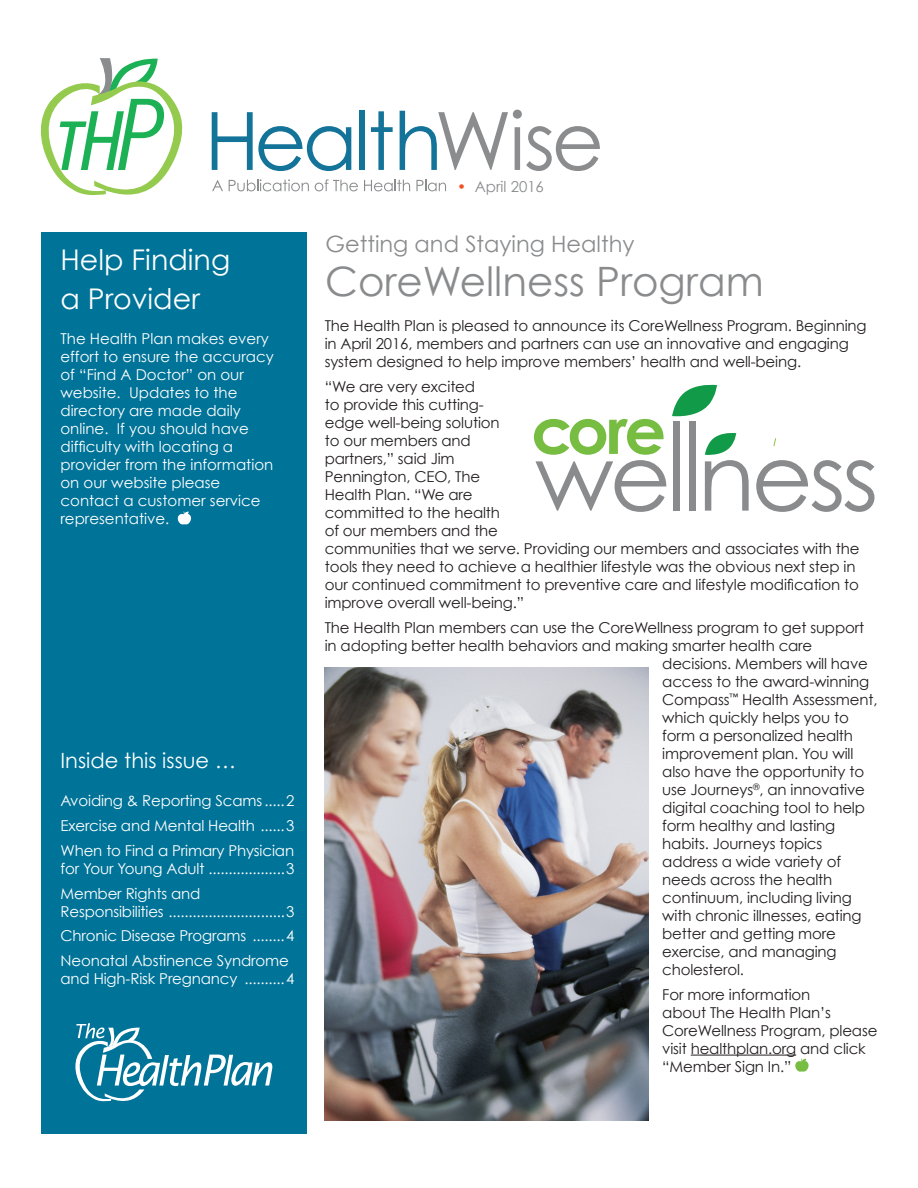
<style>
.page{position:relative;width:918px;height:1188px;background:#fff}
.page>*{position:absolute;margin:0;border:0;box-sizing:border-box;transform-origin:0 0}
.t1{font:700 64.35px "Century Gothic";color:#77bd42}
.t2{font:40.5px "Century Gothic";color:#8a8b8d}
.t3{font:28.5px/39px "Century Gothic";color:#fff}
.t4{font:22.5px "Century Gothic";color:#8a8b8d}
.t5{font:21px "Century Gothic";color:#fff}
.t6{font:15px/18px "Century Gothic";letter-spacing:-.01em;color:#231f20}
.t7{font:15px/18px "Century Gothic";color:#fff}
.t8{font:15px "Century Gothic";color:#8a8b8d}
.s1{color:#f15122}
</style>
<div class="page">
<hr style="left:691px;top:1055px;width:105px;height:1px;background:#231f20">
<svg style="left:795px;top:1059px;width:14px;height:13px"></svg>
<div style="left:41px;top:232px;width:266px;height:901px;background:#007398"></div>
<svg style="left:672px;top:385px;width:45px;height:32px"></svg>
<svg style="left:535px;top:460px;width:131px;height:52px"></svg>
<div style="left:674px;top:421px;width:6px;height:90px;background:#8a8b8d"></div>
<div style="left:689px;top:421px;width:6px;height:90px;background:#8a8b8d"></div>
<svg style="left:705px;top:433px;width:44px;height:78px"></svg>
<svg style="left:756px;top:460px;width:118px;height:52px"></svg>
<svg style="left:774px;top:438px;width:2px;height:8px"></svg>
<svg style="left:177px;top:512px;width:15px;height:13px"></svg>
<svg style="left:75px;top:1023px;width:197px;height:79px"></svg>
<svg style="left:212px;top:112px;width:139px;height:59px"></svg>
<div style="left:359px;top:111px;width:6px;height:59px;background:#137398"></div>
<svg style="left:371px;top:111px;width:22px;height:59px"></svg>
<svg style="left:400px;top:110px;width:200px;height:61px"></svg>
<svg style="left:212px;top:180px;width:11px;height:11px"></svg>
<svg style="left:229px;top:179px;width:80px;height:12px"></svg>
<svg style="left:315px;top:179px;width:43px;height:12px"></svg>
<svg style="left:364px;top:180px;width:46px;height:11px"></svg>
<svg style="left:416px;top:180px;width:30px;height:11px"></svg>
<svg style="left:40px;top:58px;width:143px;height:138px"></svg>
<img style="left:325px;top:667px;width:324px;height:453px">
<p class="t3" style="left:60px;top:240px;width:171px">Help Finding a Provider</p>
<p class="t7" style="left:60px;top:330px;width:215px">The Health Plan makes every effort to ensure the accuracy of “Find A Doctor” on our website. Updates to the directory are made daily online. If you should have difficulty with locating a provider from the information on our website please contact a customer service representative.</p>
<p class="t5" style="left:60px;top:747px;width:177px">Inside this issue …</p>
<p class="t7" style="left:60px;top:792px;width:235px">Avoiding &amp; Reporting Scams .....2</p>
<p class="t7" style="left:60px;top:817px;width:235px">Exercise and Mental Health ......3</p>
<p class="t7" style="left:60px;top:841px;width:235px">When to Find a Primary Physician for Your Young Adult ...................3</p>
<p class="t7" style="left:60px;top:884px;width:235px">Member Rights and<br>Responsibilities .............................3</p>
<p class="t7" style="left:60px;top:927px;width:235px">Chronic Disease Programs ........4</p>
<p class="t7" style="left:60px;top:952px;width:235px">Neonatal Abstinence Syndrome and High-Risk Pregnancy ..........4</p>
<p class="t8" style="left:457px;top:177px;width:88px"><span class="s1">•</span> April 2016</p>
<p class="t4" style="left:326px;top:231px;width:310px">Getting and Staying Healthy</p>
<p class="t2" style="left:325px;top:257px;width:440px">CoreWellness Program</p>
<p class="t6" style="left:325px;top:317px;width:543px">The Health Plan is pleased to announce its CoreWellness Program. Beginning in April 2016, members and partners can use an innovative and engaging system designed to help improve members’ health and well-being.</p>
<p class="t6" style="left:325px;top:378px;width:536px">“We are very excited<br>to provide this cutting-<br>edge well-being solution<br>to our members and<br>partners,” said Jim<br>Pennington, CEO, The<br>Health Plan. “We are<br>committed to the health<br>of our members and the<br>communities that we serve. Providing our members and associates with the tools they need to achieve a healthier lifestyle was the obvious next step in our continued commitment to preventive care and lifestyle modification to improve overall well-being.”</p>
<p class="t6" style="left:325px;top:618px;width:541px">The Health Plan members can use the CoreWellness program to get support</p>
<p class="t6" style="left:325px;top:636px;width:489px">in adopting better health behaviors and making smarter health care</p>
<p class="t6" style="left:662px;top:654px;width:207px">decisions. Members will have</p>
<p class="t6" style="left:662px;top:672px;width:209px">access to the award-winning</p>
<p class="t6" style="left:662px;top:690px;width:217px">Compass<sup>™</sup> Health Assessment,</p>
<p class="t6" style="left:662px;top:708px;width:188px">which quickly helps you to</p>
<p class="t6" style="left:662px;top:726px;width:192px">form a personalized health</p>
<p class="t6" style="left:662px;top:744px;width:193px">improvement plan. You will</p>
<p class="t6" style="left:662px;top:762px;width:203px">also have the opportunity to</p>
<p class="t6" style="left:662px;top:780px;width:204px">use Journeys<sup>®</sup>, an innovative</p>
<p class="t6" style="left:662px;top:798px;width:204px">digital coaching tool to help</p>
<p class="t6" style="left:662px;top:816px;width:175px">form healthy and lasting</p>
<p class="t6" style="left:662px;top:834px;width:162px">habits. Journeys topics</p>
<p class="t6" style="left:662px;top:852px;width:180px">address a wide variety of</p>
<p class="t6" style="left:662px;top:870px;width:172px">needs across the health</p>
<p class="t6" style="left:662px;top:888px;width:191px">continuum, including living</p>
<p class="t6" style="left:662px;top:906px;width:201px">with chronic illnesses, eating</p>
<p class="t6" style="left:662px;top:924px;width:175px">better and getting more</p>
<p class="t6" style="left:662px;top:942px;width:176px">exercise, and managing</p>
<p class="t6" style="left:662px;top:960px;width:83px">cholesterol.</p>
<p class="t6" style="left:662px;top:985px;width:217px">For more information<br>about The Health Plan’s<br>CoreWellness Program, please visit healthplan.org and click “Member Sign In.”</p>
<p class="t1" style="left:531px;top:390px;width:137px">core</p>
</div>
